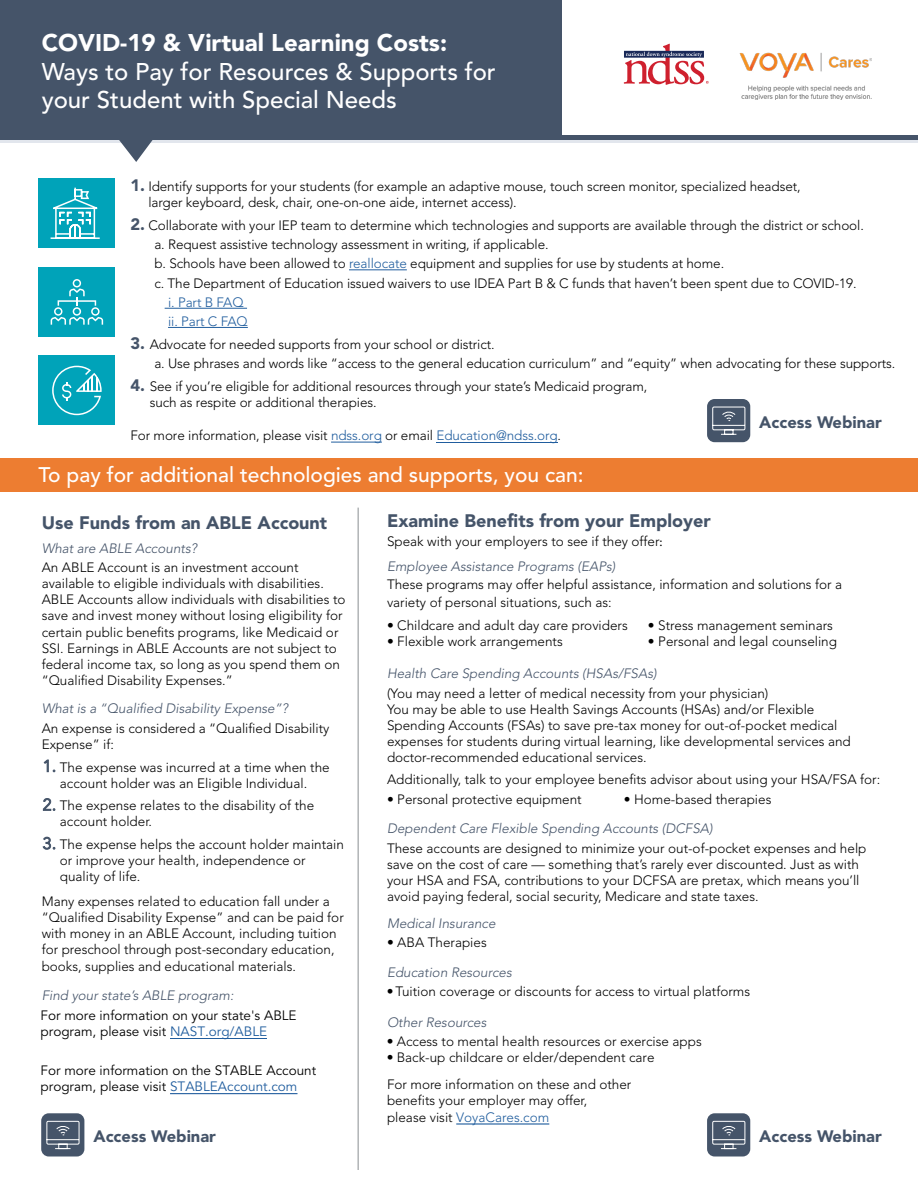
<style>
.page{position:relative;width:918px;height:1188px;background:#fff}
.page>*{position:absolute;margin:0;border:0;box-sizing:border-box;transform-origin:0 0}
.t1{font:500 24px/28.8px "Avenir LT Std";color:#fff}
.t2{font:900 24px "Avenir LT Std";color:#fff}
.t3{font:500 21px "Avenir LT Std";color:#fff}
.t4{font:900 18px "Avenir LT Std";color:#455469}
.t5{font:900 16.5px "Avenir LT Std";color:#455469}
.t6{font:300 13.5px/16.2px "Avenir LT Std";color:#000}
.t7{font:italic 300 13.5px "Avenir LT Std";color:#455469}
.t8{font:13.5px/16.4px "Avenir LT Pro";color:#000}
.t9{font:300 13.5px/19.2px "Avenir LT Std";letter-spacing:-.005em;color:#215e9e}
.s1{font-weight:900;font-size:16.5px;color:#455469}
.s2{color:#215e9e}
.s3{color:#205d9e}
.s4{font-family:"Avenir LT Pro";font-weight:400;font-size:16.5px;color:#455469}
.s5{font-family:"Minion Pro";font-weight:400}
.s6{font-style:italic;color:#455469}
</style>
<div class="page">
<div style="left:707px;top:1113px;width:43px;height:43px;background:#455469;border-radius:8px"></div>
<div style="left:41px;top:1113px;width:43px;height:43px;background:#455469;border-radius:8px"></div>
<div style="left:707px;top:399px;width:43px;height:43px;background:#455469;border-radius:8px"></div>
<div style="left:0;top:138px;width:918px;height:5px;background:#e2e6ed"></div>
<div style="left:0;top:135px;width:918px;height:5px;background:#455469"></div>
<div style="left:0;top:458px;width:918px;height:34px;background:#ed7d31"></div>
<div style="left:0;top:0;width:562px;height:137px;background:#455469"></div>
<svg style="left:624px;top:44px;width:85px;height:41px"></svg>
<img style="left:739px;top:52px;width:133px;height:48px">
<hr style="left:349px;top:270px;width:58px;height:1px;background:#215e9e">
<hr style="left:165px;top:308px;width:82px;height:1px;background:#215e9e">
<hr style="left:168px;top:327px;width:80px;height:1px;background:#215e9e">
<hr style="left:436px;top:442px;width:122px;height:1px;background:#205d9e">
<hr style="left:331px;top:442px;width:51px;height:1px;background:#205d9e">
<hr style="left:170px;top:1093px;width:128px;height:1px;background:#205d9e">
<hr style="left:170px;top:1038px;width:97px;height:1px;background:#205d9e">
<hr style="left:456px;top:1124px;width:93px;height:1px;background:#215e9e">
<svg style="left:119px;top:140px;width:34px;height:22px"></svg>
<div style="left:39px;top:179px;width:76px;height:69px;background:#00a3b9"></div>
<div style="left:39px;top:267px;width:76px;height:70px;background:#00a3b9"></div>
<div style="left:39px;top:356px;width:76px;height:69px;background:#00a3b9"></div>
<svg style="left:50px;top:187px;width:50px;height:52px"></svg>
<svg style="left:51px;top:279px;width:52px;height:46px"></svg>
<svg style="left:52px;top:366px;width:50px;height:49px"></svg>
<svg style="left:712px;top:406px;width:34px;height:29px"></svg>
<svg style="left:46px;top:1121px;width:34px;height:28px"></svg>
<svg style="left:712px;top:1121px;width:34px;height:28px"></svg>
<hr style="left:357px;top:508px;width:2px;height:662px;background:#b1b4b6">
<h1 class="t2" style="left:42px;top:28px;width:407px">COVID-19 &amp; Virtual Learning Costs:</h1>
<h1 class="t1" style="left:42px;top:58px;width:456px">Ways to Pay for Resources &amp; Supports for your Student with Special Needs</h1>
<p class="t6" style="left:148px;top:178px;width:654px;text-indent:-18px"><span class="s1">1.</span> Identify supports for your students (for example an adaptive mouse, touch screen monitor, specialized headset, larger keyboard, desk, chair, one-on-one aide, internet access).</p>
<p class="t6" style="left:154px;top:216px;width:711px;line-height:19.2px;text-indent:-24px"><span class="s1">2.</span> Collaborate with your IEP team to determine which technologies and supports are available through the district or school. a. Request assistive technology assessment in writing, if applicable.<br>b. Schools have been allowed to <span class="s2">reallocate</span> equipment and supplies for use by students at home.<br>c. The Department of Education issued waivers to use IDEA Part B &amp; C funds that haven’t been spent due to COVID-19.</p>
<p class="t9" style="left:168px;top:293px;width:81px">i. Part B FAQ ii. Part C FAQ</p>
<p class="t6" style="left:154px;top:335px;width:742px;line-height:19.2px;text-indent:-24px"><span class="s1">3.</span> Advocate for needed supports from your school or district.<br>a. Use phrases and words like “access to the general education curriculum” and “equity” when advocating for these supports.</p>
<p class="t6" style="left:150px;top:378px;width:499px;text-indent:-19px"><span class="s1">4.</span> See if you’re eligible for additional resources through your state’s Medicaid program, such as respite or additional therapies.</p>
<p class="t6" style="left:131px;top:427px;width:432px">For more information, please visit <span class="s3">ndss.org</span> or email <span class="s3">Education@ndss.org</span>.</p>
<p class="t5" style="left:759px;top:412px;width:124px">Access Webinar</p>
<h2 class="t3" style="left:39px;top:463px;width:547px">To pay for additional technologies and supports, you can:</h2>
<h3 class="t4" style="left:42px;top:512px;width:287px">Use Funds from an ABLE Account</h3>
<p class="t7" style="left:42px;top:540px;width:157px">What are ABLE Accounts?</p>
<p class="t6" style="left:42px;top:559px;width:305px">An ABLE Account is an investment account available to eligible individuals with disabilities.<br>ABLE Accounts allow individuals with disabilities to save and invest money without losing eligibility for certain public benefits programs, like Medicaid or SSI. Earnings in ABLE Accounts are not subject to federal income tax, so long as you spend them on “Qualified Disability Expenses.”</p>
<p class="t7" style="left:42px;top:701px;width:248px">What is a “Qualified Disability Expense”?</p>
<p class="t6" style="left:42px;top:720px;width:289px">An expense is considered a “Qualified Disability<br>Expense” if:</p>
<p class="t6" style="left:43px;top:759px;width:289px;text-align:center"><span class="s4">1.</span> The expense was incurred at a time when the account holder was an Eligible Individual.</p>
<p class="t6" style="left:60px;top:798px;width:256px;text-indent:-17px"><span class="s4">2.</span> The expense relates to the disability of the account holder.</p>
<p class="t6" style="left:60px;top:836px;width:286px;text-indent:-17px"><span class="s4">3.</span> The expense helps the account holder maintain or improve your health, independence or quality of life.</p>
<p class="t6" style="left:42px;top:893px;width:304px">Many expenses related to education fall under a “Qualified Disability Expense” and can be paid for with money in an ABLE Account, including tuition for preschool through post-secondary education, books, supplies and educational materials.</p>
<p class="t7" style="left:42px;top:988px;width:193px">Find your state’s ABLE program:</p>
<p class="t8" style="left:41px;top:1007px;width:258px">For more information on your state's ABLE program, please visit <span class="s3">NAST.org/ABLE</span></p>
<p class="t8" style="left:41px;top:1062px;width:277px">For more information on the STABLE Account program, please visit <span class="s3">STABLEAccount.com</span></p>
<p class="t5" style="left:93px;top:1126px;width:124px">Access Webinar</p>
<h3 class="t4" style="left:387px;top:510px;width:325px">Examine Benefits from your Employer</h3>
<p class="t6" style="left:387px;top:529px;width:277px;line-height:25.2px">Speak with your employers to see if they offer<span class="s5">:<br></span><span class="s6">Employee Assistance Programs (EAPs)</span></p>
<p class="t6" style="left:387px;top:575px;width:457px;line-height:17.9px">These programs may offer helpful assistance, information and solutions for a variety of personal situations, such as:</p>
<p class="t6" style="left:387px;top:617px;width:242px">• Childcare and adult day care providers</p>
<p class="t6" style="left:387px;top:633px;width:177px">• Flexible work arrangements</p>
<p class="t6" style="left:648px;top:617px;width:187px">• Stress management seminars</p>
<p class="t6" style="left:648px;top:633px;width:191px">• Personal and legal counseling</p>
<p class="t7" style="left:387px;top:666px;width:271px">Health Care Spending Accounts (HSAs/FSAs)</p>
<p class="t6" style="left:387px;top:685px;width:465px">(You may need a letter of medical necessity from your physician)<br>You may be able to use Health Savings Accounts (HSAs) and/or Flexible Spending Accounts (FSAs) to save pre-tax money for out-of-pocket medical expenses for students during virtual learning, like developmental services and doctor-recommended educational services.</p>
<p class="t6" style="left:387px;top:772px;width:495px">Additionally, talk to your employee benefits advisor about using your HSA/FSA for:</p>
<p class="t6" style="left:387px;top:791px;width:196px">• Personal protective equipment</p>
<p class="t6" style="left:624px;top:791px;width:149px">• Home-based therapies</p>
<p class="t7" style="left:387px;top:821px;width:327px">Dependent Care Flexible Spending Accounts (DCFSA)</p>
<p class="t6" style="left:387px;top:840px;width:481px">These accounts are designed to minimize your out-of-pocket expenses and help save on the cost of care — something that’s rarely ever discounted. Just as with your HSA and FSA, contributions to your DCFSA are pretax, which means you’ll avoid paying federal, social security, Medicare and state taxes.</p>
<p class="t7" style="left:387px;top:915px;width:110px">Medical Insurance</p>
<p class="t6" style="left:387px;top:934px;width:101px">• ABA Therapies</p>
<p class="t7" style="left:387px;top:964px;width:126px">Education Resources</p>
<p class="t6" style="left:387px;top:983px;width:365px">•Tuition coverage or discounts for access to virtual platforms</p>
<p class="t7" style="left:387px;top:1015px;width:101px">Other Resources</p>
<p class="t6" style="left:387px;top:1034px;width:316px">• Access to mental health resources or exercise apps</p>
<p class="t6" style="left:387px;top:1044px;width:269px;line-height:26.8px">• Back-up childcare or elder/dependent care<br>For more information on these and other</p>
<p class="t6" style="left:387px;top:1093px;width:202px">benefits your employer may offer, please visit <span class="s2">VoyaCares.com</span></p>
<p class="t5" style="left:759px;top:1126px;width:124px">Access Webinar</p>
</div>
